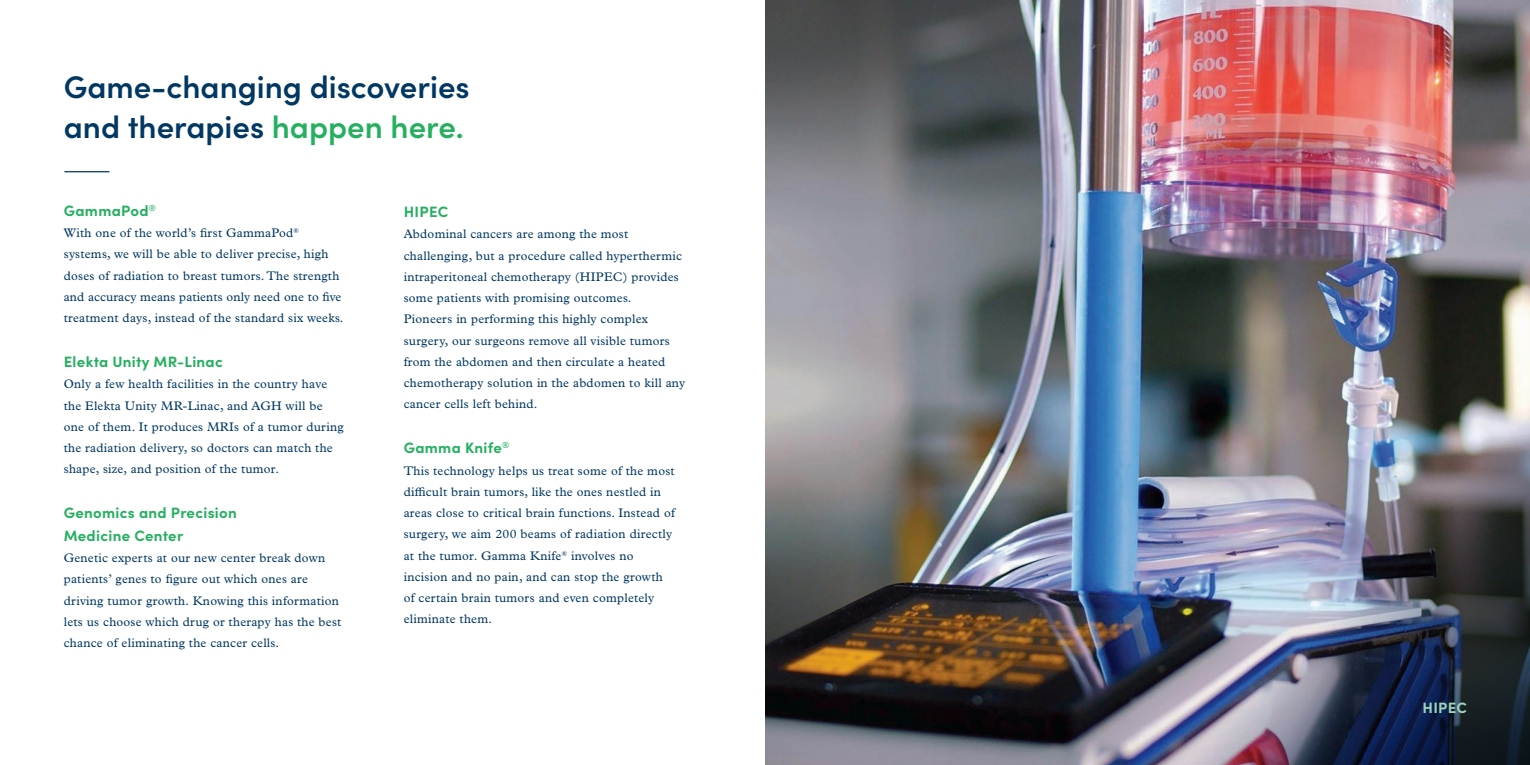
<style>
.page{position:relative;width:1530px;height:765px;background:#fff}
.page>*{position:absolute;margin:0;border:0;box-sizing:border-box;transform-origin:0 0}
.t1{font:600 31.25px/40px "Sofia Pro";color:#003863}
.t2{font:700 15px/22.5px "Sofia Pro";letter-spacing:.02em;color:#25b060}
.t3{font:700 15px "Sofia Pro";letter-spacing:.02em;color:#9cd4bb}
.t4{font:12.5px/21.2px "Plantin MT Pro";letter-spacing:.02em;color:#003863}
.s1{color:#25b060}
</style>
<div class="page">
<img style="left:765px;top:0;width:765px;height:765px">
<img style="left:934px;top:107px;width:596px;height:658px">
<img style="left:947px;top:116px;width:583px;height:649px">
<hr style="left:64px;top:171px;width:45px;height:1px;background:#003863">
<h1 class="t1" style="left:64px;top:65px;width:407px">Game-changing discoveries and therapies <span class="s1">happen here.</span></h1>
<p class="t2" style="left:64px;top:198px;width:94px">GammaPod<sup>®</sup></p>
<p class="t4" style="left:64px;top:222px;width:281px">With one of the world’s first GammaPod<sup>® </sup>systems, we will be able to deliver precise, high doses of radiation to breast tumors. The strength and accuracy means patients only need one to five treatment days, instead of the standard six weeks.</p>
<p class="t2" style="left:64px;top:349px;width:161px">Elekta Unity MR-Linac</p>
<p class="t4" style="left:64px;top:374px;width:281px">Only a few health facilities in the country have the Elekta Unity MR-Linac, and AGH will be one of them. It produces MRIs of a tumor during the radiation delivery, so doctors can match the shape, size, and position of the tumor.</p>
<p class="t2" style="left:64px;top:501px;width:175px">Genomics and Precision<br>Medicine Center</p>
<p class="t4" style="left:64px;top:547px;width:279px">Genetic experts at our new center break down patients’ genes to figure out which ones are driving tumor growth. Knowing this information lets us choose which drug or therapy has the best chance of eliminating the cancer cells.</p>
<p class="t2" style="left:404px;top:199px;width:46px">HIPEC</p>
<p class="t4" style="left:404px;top:224px;width:283px">Abdominal cancers are among the most challenging, but a procedure called hyperthermic intraperitoneal chemotherapy (HIPEC) provides some patients with promising outcomes.<br>Pioneers in performing this highly complex surgery, our surgeons remove all visible tumors from the abdomen and then circulate a heated chemotherapy solution in the abdomen to kill any cancer cells left behind.</p>
<p class="t2" style="left:404px;top:436px;width:107px">Gamma Knife<sup>®</sup></p>
<p class="t4" style="left:404px;top:460px;width:273px">This technology helps us treat some of the most difficult brain tumors, like the ones nestled in areas close to critical brain functions. Instead of surgery, we aim 200 beams of radiation directly at the tumor. Gamma Knife<sup>®</sup> involves no incision and no pain, and can stop the growth of certain brain tumors and even completely eliminate them.</p>
<p class="t3" style="left:1422px;top:696px;width:46px">HIPEC</p>
</div>
